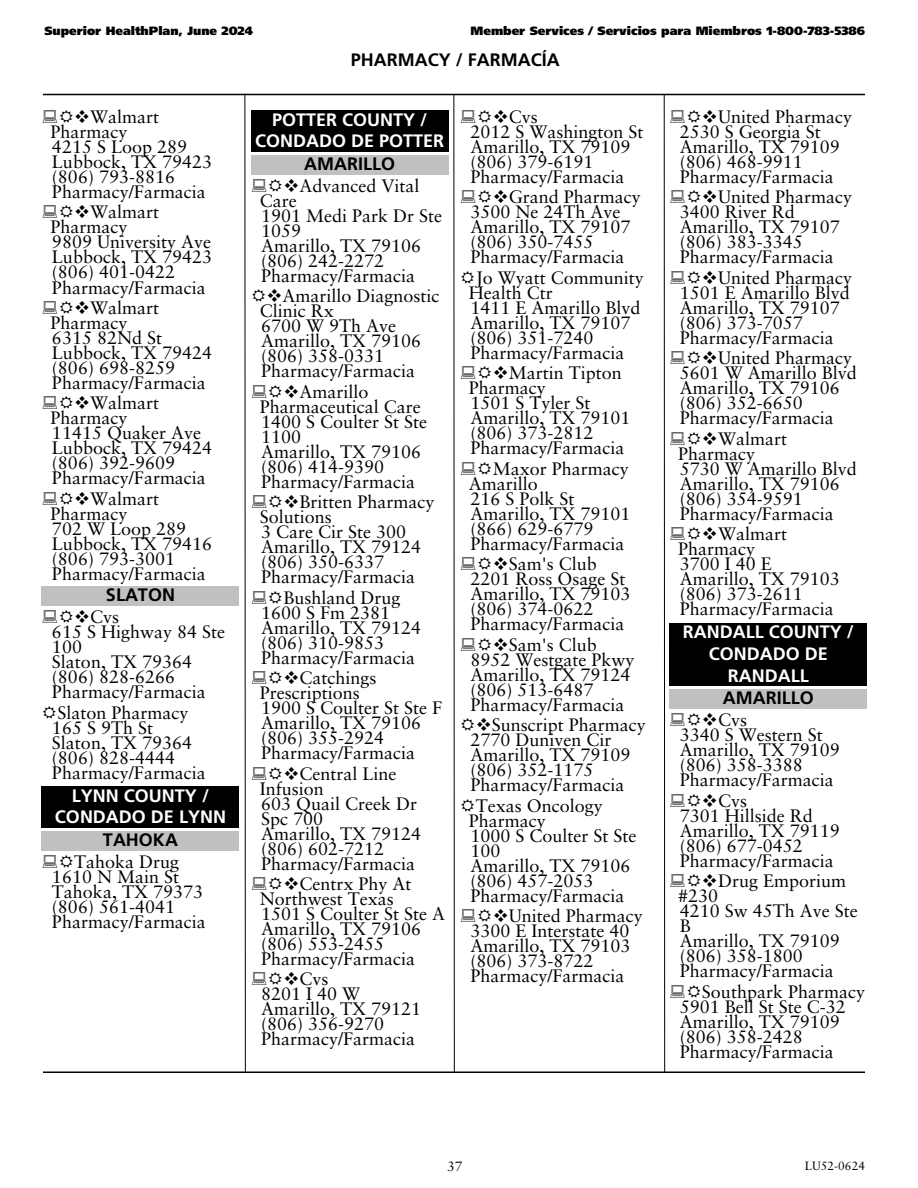
<style>
.page{position:relative;width:918px;height:1188px;background:#fff}
.page>*{position:absolute;margin:0;border:0;box-sizing:border-box;transform-origin:0 0}
.t1{font:18px/15px "Sabon LT Std";color:#000}
.t2{font:700 18px/21.6px "Frutiger LT Std";color:#fff;text-align:center}
.t3{font:700 18px "Frutiger LT Std";color:#000}
.t4{font:13.5px "Sabon LT Std";color:#000}
.t5{font:900 12px "Frutiger LT Std";color:#000}
.t6{font:12px "Sabon LT Std";color:#000}
</style>
<div class="page">
<div style="left:41px;top:586px;width:198px;height:20px;background:#c0c0c0"></div>
<div style="left:41px;top:787px;width:198px;height:41px;background:#000"></div>
<div style="left:41px;top:831px;width:198px;height:20px;background:#c0c0c0"></div>
<div style="left:251px;top:111px;width:198px;height:41px;background:#000"></div>
<div style="left:251px;top:155px;width:198px;height:20px;background:#c0c0c0"></div>
<div style="left:669px;top:623px;width:198px;height:63px;background:#000"></div>
<div style="left:669px;top:690px;width:198px;height:19px;background:#c0c0c0"></div>
<hr style="left:43px;top:94px;width:822px;height:1px;background:#000">
<hr style="left:43px;top:1071px;width:822px;height:2px;background:#000">
<svg style="left:244px;top:93px;width:2px;height:979px;background:#7e7e7e"></svg>
<svg style="left:453px;top:95px;width:2px;height:977px;background:#7e7e7e"></svg>
<svg style="left:663px;top:93px;width:37px;height:979px"></svg>
<p class="t5" style="left:44px;top:26px;width:210px">Superior HealthPlan, June 2024</p>
<p class="t5" style="left:471px;top:26px;width:396px">Member Services / Servicios para Miembros 1-800-783-5386</p>
<p class="t1" style="left:50px;top:111px;width:163px;text-indent:24px">❖Walmart<br>Pharmacy<br>4215 S Loop 289<br>Lubbock, TX 79423 (806) 793-8816<br>Pharmacy/Farmacia</p>
<p class="t1" style="left:50px;top:207px;width:163px;text-indent:24px">❖Walmart<br>Pharmacy<br>9809 University Ave<br>Lubbock, TX 79423 (806) 401-0422<br>Pharmacy/Farmacia</p>
<p class="t1" style="left:50px;top:302px;width:163px;text-indent:24px">❖Walmart<br>Pharmacy<br>6315 82Nd St<br>Lubbock, TX 79424 (806) 698-8259<br>Pharmacy/Farmacia</p>
<p class="t1" style="left:50px;top:397px;width:163px;text-indent:24px">❖Walmart<br>Pharmacy<br>11415 Quaker Ave<br>Lubbock, TX 79424 (806) 392-9609<br>Pharmacy/Farmacia</p>
<p class="t1" style="left:50px;top:493px;width:163px;text-indent:24px">❖Walmart<br>Pharmacy<br>702 W Loop 289<br>Lubbock, TX 79416 (806) 793-3001<br>Pharmacy/Farmacia</p>
<p class="t3" style="left:106px;top:589px;width:71px">SLATON</p>
<p class="t1" style="left:52px;top:611px;width:175px;text-indent:22px">❖Cvs<br>615 S Highway 84 Ste<br>100<br>Slaton, TX 79364 (806) 828-6266<br>Pharmacy/Farmacia</p>
<p class="t1" style="left:52px;top:707px;width:155px">Slaton Pharmacy<br>165 S 9Th St<br>Slaton, TX 79364 (806) 828-4444<br>Pharmacy/Farmacia</p>
<p class="t2" style="left:55px;top:787px;width:172px">LYNN COUNTY /<br>CONDADO DE LYNN</p>
<p class="t3" style="left:103px;top:834px;width:77px">TAHOKA</p>
<p class="t1" style="left:52px;top:856px;width:155px;text-indent:22px">Tahoka Drug<br>1610 N Main St<br>Tahoka, TX 79373 (806) 561-4041<br>Pharmacy/Farmacia</p>
<p class="t3" style="left:351px;top:53px;width:210px">PHARMACY / FARMACÍA</p>
<p class="t2" style="left:255px;top:111px;width:191px">POTTER COUNTY /<br>CONDADO DE POTTER</p>
<p class="t3" style="left:304px;top:158px;width:92px">AMARILLO</p>
<p class="t1" style="left:260px;top:180px;width:184px;text-indent:24px">❖Advanced Vital<br>Care<br>1901 Medi Park Dr Ste<br>1059<br>Amarillo, TX 79106 (806) 242-2272<br>Pharmacy/Farmacia</p>
<p class="t1" style="left:260px;top:290px;width:181px;text-indent:7px">❖Amarillo Diagnostic<br>Clinic Rx<br>6700 W 9Th Ave<br>Amarillo, TX 79106 (806) 358-0331<br>Pharmacy/Farmacia</p>
<p class="t1" style="left:260px;top:386px;width:169px;text-indent:24px">❖Amarillo<br>Pharmaceutical Care<br>1400 S Coulter St Ste<br>1100<br>Amarillo, TX 79106 (806) 414-9390<br>Pharmacy/Farmacia</p>
<p class="t1" style="left:260px;top:496px;width:176px;text-indent:24px">❖Britten Pharmacy<br>Solutions<br>3 Care Cir Ste 300<br>Amarillo, TX 79124 (806) 350-6337<br>Pharmacy/Farmacia</p>
<p class="t1" style="left:261px;top:592px;width:162px;text-indent:22px">Bushland Drug<br>1600 S Fm 2381<br>Amarillo, TX 79124 (806) 310-9853<br>Pharmacy/Farmacia</p>
<p class="t1" style="left:260px;top:672px;width:184px;text-indent:24px">❖Catchings<br>Prescriptions<br>1900 S Coulter St Ste F<br>Amarillo, TX 79106 (806) 355-2924<br>Pharmacy/Farmacia</p>
<p class="t1" style="left:260px;top:768px;width:163px;text-indent:24px">❖Central Line<br>Infusion<br>603 Quail Creek Dr<br>Spc 700<br>Amarillo, TX 79124 (806) 602-7212<br>Pharmacy/Farmacia</p>
<p class="t1" style="left:260px;top:878px;width:187px;text-indent:24px">❖Centrx Phy At<br>Northwest Texas<br>1501 S Coulter St Ste A<br>Amarillo, TX 79106 (806) 553-2455<br>Pharmacy/Farmacia</p>
<p class="t1" style="left:261px;top:973px;width:162px;text-indent:22px">❖Cvs<br>8201 I 40 W<br>Amarillo, TX 79121 (806) 356-9270<br>Pharmacy/Farmacia</p>
<p class="t1" style="left:470px;top:111px;width:175px;text-indent:22px">❖Cvs<br>2012 S Washington St<br>Amarillo, TX 79109 (806) 379-6191<br>Pharmacy/Farmacia</p>
<p class="t1" style="left:470px;top:192px;width:172px;text-indent:22px">❖Grand Pharmacy<br>3500 Ne 24Th Ave<br>Amarillo, TX 79107 (806) 350-7455<br>Pharmacy/Farmacia</p>
<p class="t1" style="left:469px;top:272px;width:176px;text-indent:7px">Jo Wyatt Community<br>Health Ctr<br>1411 E Amarillo Blvd<br>Amarillo, TX 79107 (806) 351-7240<br>Pharmacy/Farmacia</p>
<p class="t1" style="left:469px;top:367px;width:163px;text-indent:24px">❖Martin Tipton<br>Pharmacy<br>1501 S Tyler St<br>Amarillo, TX 79101 (806) 373-2812<br>Pharmacy/Farmacia</p>
<p class="t1" style="left:469px;top:463px;width:163px;text-indent:24px">Maxor Pharmacy<br>Amarillo<br>216 S Polk St<br>Amarillo, TX 79101 (866) 629-6779<br>Pharmacy/Farmacia</p>
<p class="t1" style="left:470px;top:558px;width:162px;text-indent:22px">❖Sam's Club<br>2201 Ross Osage St<br>Amarillo, TX 79103 (806) 374-0622<br>Pharmacy/Farmacia</p>
<p class="t1" style="left:470px;top:639px;width:166px;text-indent:22px">❖Sam's Club<br>8952 Westgate Pkwy<br>Amarillo, TX 79124 (806) 513-6487<br>Pharmacy/Farmacia</p>
<p class="t1" style="left:470px;top:719px;width:177px">❖Sunscript Pharmacy<br>2770 Duniven Cir<br>Amarillo, TX 79109 (806) 352-1175<br>Pharmacy/Farmacia</p>
<p class="t1" style="left:469px;top:800px;width:169px;text-indent:7px">Texas Oncology<br>Pharmacy<br>1000 S Coulter St Ste<br>100<br>Amarillo, TX 79106 (806) 457-2053<br>Pharmacy/Farmacia</p>
<p class="t1" style="left:470px;top:910px;width:174px;text-indent:22px">❖United Pharmacy<br>3300 E Interstate 40<br>Amarillo, TX 79103 (806) 373-8722<br>Pharmacy/Farmacia</p>
<p class="t1" style="left:680px;top:111px;width:174px;text-indent:22px">❖United Pharmacy<br>2530 S Georgia St<br>Amarillo, TX 79109 (806) 468-9911<br>Pharmacy/Farmacia</p>
<p class="t1" style="left:680px;top:192px;width:174px;text-indent:22px">❖United Pharmacy<br>3400 River Rd<br>Amarillo, TX 79107 (806) 383-3345<br>Pharmacy/Farmacia</p>
<p class="t1" style="left:680px;top:272px;width:174px;text-indent:22px">❖United Pharmacy<br>1501 E Amarillo Blvd<br>Amarillo, TX 79107 (806) 373-7057<br>Pharmacy/Farmacia</p>
<p class="t1" style="left:680px;top:352px;width:179px;text-indent:22px">❖United Pharmacy<br>5601 W Amarillo Blvd<br>Amarillo, TX 79106 (806) 352-6650<br>Pharmacy/Farmacia</p>
<p class="t1" style="left:678px;top:433px;width:180px;text-indent:24px">❖Walmart<br>Pharmacy<br>5730 W Amarillo Blvd<br>Amarillo, TX 79106 (806) 354-9591<br>Pharmacy/Farmacia</p>
<p class="t1" style="left:678px;top:528px;width:163px;text-indent:24px">❖Walmart<br>Pharmacy<br>3700 I 40 E<br>Amarillo, TX 79103 (806) 373-2611<br>Pharmacy/Farmacia</p>
<p class="t2" style="left:683px;top:623px;width:172px">RANDALL COUNTY /<br>CONDADO DE<br>RANDALL</p>
<p class="t3" style="left:723px;top:692px;width:92px">AMARILLO</p>
<p class="t1" style="left:680px;top:714px;width:162px;text-indent:22px">❖Cvs<br>3340 S Western St<br>Amarillo, TX 79109 (806) 358-3388<br>Pharmacy/Farmacia</p>
<p class="t1" style="left:680px;top:795px;width:162px;text-indent:22px">❖Cvs<br>7301 Hillside Rd<br>Amarillo, TX 79119 (806) 677-0452<br>Pharmacy/Farmacia</p>
<p class="t1" style="left:678px;top:875px;width:181px;text-indent:24px">❖Drug Emporium #230<br>4210 Sw 45Th Ave Ste<br>B<br>Amarillo, TX 79109 (806) 358-1800<br>Pharmacy/Farmacia</p>
<p class="t1" style="left:680px;top:986px;width:187px;text-indent:22px">Southpark Pharmacy<br>5901 Bell St Ste C-32<br>Amarillo, TX 79109 (806) 358-2428<br>Pharmacy/Farmacia</p>
<p class="t4" style="left:447px;top:1162px;width:17px">37</p>
<p class="t6" style="left:805px;top:1161px;width:62px">LU52-0624</p>
</div>
